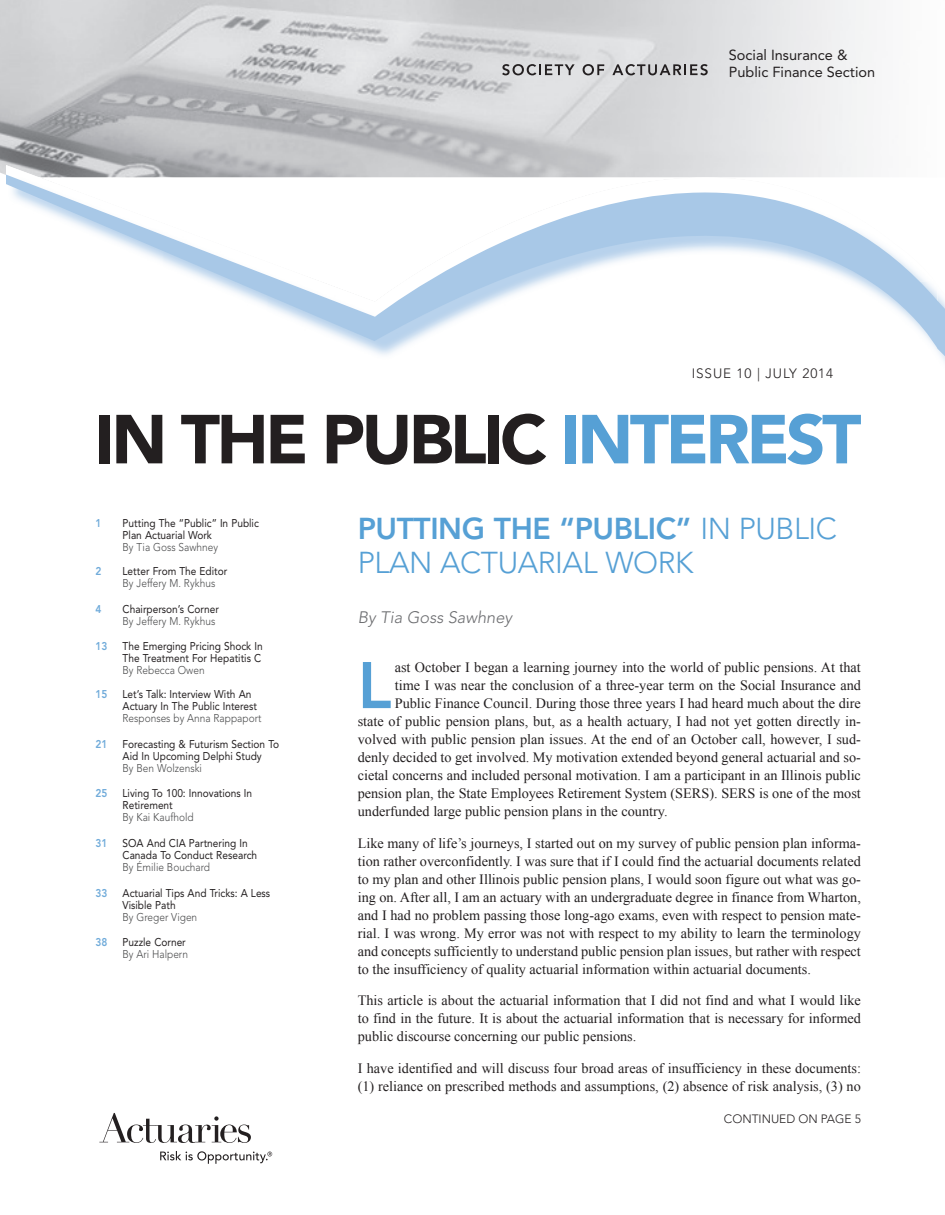
<style>
.page{position:relative;width:945px;height:1215px;background:#fff}
.page>*{position:absolute;margin:0;border:0;box-sizing:border-box;transform-origin:0 0}
.t1{font:800 65.1px "Avenir LT Std";color:#56a0d5}
.t2{font:300 30px/34.5px "Avenir LT Std";letter-spacing:-.015em;color:#56a0d5}
.t3{font:italic 300 16.5px "Avenir LT Std";color:#6c6d70}
.t4{font:14.55px/16.5px "Avenir LT Std";color:#231f20}
.t5{font:14.25px/18px "Times New Roman";color:#231f20;text-align:justify}
.t6{font:300 13.5px "Avenir LT Std";letter-spacing:.07em;color:#231f20}
.t7{font:300 12px "Avenir LT Std";color:#231f20}
.t8{font:11.25px/12px "Avenir LT Std";color:#231f20;scale:.9 1}
.t9{font:300 11.25px "Avenir LT Std";color:#4b4c4d;scale:.9 1}
.t10{font:800 11.25px "Avenir LT Std";color:#70abda;scale:.9 1}
.s1{font-weight:800}
</style>
<div class="page">
<img style="left:0;top:0;width:872px;height:175px">
<svg style="left:6px;top:33px;width:866px;height:15px;background:#d9dadc"></svg>
<svg style="left:6px;top:48px;width:939px;height:314px"></svg>
<svg style="left:502px;top:64px;width:73px;height:11px"></svg>
<svg style="left:583px;top:64px;width:21px;height:11px"></svg>
<svg style="left:612px;top:64px;width:96px;height:11px"></svg>
<div style="left:99px;top:415px;width:11px;height:48px;background:#231f20"></div>
<svg style="left:116px;top:415px;width:46px;height:48px"></svg>
<svg style="left:181px;top:415px;width:83px;height:48px"></svg>
<svg style="left:271px;top:415px;width:34px;height:48px"></svg>
<svg style="left:327px;top:415px;width:80px;height:50px"></svg>
<svg style="left:414px;top:415px;width:72px;height:48px"></svg>
<div style="left:488px;top:415px;width:11px;height:48px;background:#231f20"></div>
<svg style="left:502px;top:414px;width:44px;height:51px"></svg>
<div style="left:565px;top:415px;width:11px;height:48px;background:#56a0d5"></div>
<svg style="left:582px;top:414px;width:279px;height:51px"></svg>
<svg style="left:99px;top:1113px;width:152px;height:30px"></svg>
<svg style="left:160px;top:1151px;width:112px;height:13px"></svg>
<p class="t4" style="left:729px;top:47px;width:148px">Social Insurance &amp;<br>Public Finance Section</p>
<p class="t10" style="left:96px;top:517px;width:8px">1</p>
<p class="t8" style="left:123px;top:518px;width:153px">Putting The “Public” In Public<br>Plan Actuarial Work</p>
<p class="t9" style="left:123px;top:541px;width:108px">By Tia Goss Sawhney</p>
<p class="t10" style="left:96px;top:565px;width:8px">2</p>
<p class="t8" style="left:123px;top:566px;width:118px">Letter From The Editor</p>
<p class="t9" style="left:123px;top:577px;width:105px">By Jeffery M. Rykhus</p>
<p class="t10" style="left:96px;top:602px;width:8px">4</p>
<p class="t8" style="left:123px;top:603px;width:109px">Chairperson’s Corner</p>
<p class="t9" style="left:123px;top:614px;width:105px">By Jeffery M. Rykhus</p>
<p class="t10" style="left:96px;top:640px;width:15px">13</p>
<p class="t8" style="left:123px;top:641px;width:157px">The Emerging Pricing Shock In<br>The Treatment For Hepatitis C</p>
<p class="t9" style="left:123px;top:664px;width:93px">By Rebecca Owen</p>
<p class="t10" style="left:96px;top:688px;width:15px">15</p>
<p class="t8" style="left:123px;top:689px;width:151px">Let’s Talk: Interview With An<br>Actuary In The Public Interest</p>
<p class="t9" style="left:123px;top:712px;width:156px">Responses by Anna Rappaport</p>
<p class="t10" style="left:96px;top:737px;width:15px">21</p>
<p class="t8" style="left:123px;top:738px;width:175px">Forecasting &amp; Futurism Section To<br>Aid In Upcoming Delphi Study</p>
<p class="t9" style="left:123px;top:762px;width:90px">By Ben Wolzenski</p>
<p class="t10" style="left:96px;top:787px;width:15px">25</p>
<p class="t8" style="left:123px;top:788px;width:146px">Living To 100: Innovations In<br>Retirement</p>
<p class="t9" style="left:123px;top:811px;width:80px">By Kai Kaufhold</p>
<p class="t10" style="left:96px;top:836px;width:15px">31</p>
<p class="t8" style="left:123px;top:837px;width:151px">SOA And CIA Partnering In<br>Canada To Conduct Research</p>
<p class="t9" style="left:123px;top:861px;width:99px">By Émilie Bouchard</p>
<p class="t10" style="left:96px;top:886px;width:15px">33</p>
<p class="t8" style="left:123px;top:887px;width:166px">Actuarial Tips And Tricks: A Less<br>Visible Path</p>
<p class="t9" style="left:123px;top:910px;width:84px">By Greger Vigen</p>
<p class="t10" style="left:96px;top:935px;width:15px">38</p>
<p class="t8" style="left:123px;top:936px;width:72px">Puzzle Corner</p>
<p class="t9" style="left:123px;top:948px;width:74px">By Ari Halpern</p>
<p class="t6" style="left:692px;top:366px;width:143px">ISSUE 10 | JULY 2014</p>
<h2 class="t2" style="left:358px;top:511px;width:481px"><span class="s1">PUTTING THE “PUBLIC”</span> IN PUBLIC<br>PLAN ACTUARIAL WORK</h2>
<p class="t3" style="left:358px;top:607px;width:156px">By Tia Goss Sawhney</p>
<h1 class="t1" style="left:358px;top:647px;width:35px">L</h1>
<p class="t5" style="left:395px;top:658px;width:468px">ast October I began a learning journey into the world of public pensions. At that</p>
<p class="t5" style="left:395px;top:676px;width:468px">time I was near the conclusion of a three-year term on the Social Insurance and</p>
<p class="t5" style="left:395px;top:694px;width:468px">Public Finance Council. During those three years I had heard much about the dire</p>
<p class="t5" style="left:358px;top:712px;width:505px">state of public pension plans, but, as a health actuary, I had not yet gotten directly in-</p>
<p class="t5" style="left:358px;top:730px;width:505px">volved with public pension plan issues. At the end of an October call, however, I sud-</p>
<p class="t5" style="left:358px;top:748px;width:505px">denly decided to get involved. My motivation extended beyond general actuarial and so-</p>
<p class="t5" style="left:358px;top:766px;width:505px">cietal concerns and included personal motivation. I am a participant in an Illinois public</p>
<p class="t5" style="left:358px;top:784px;width:505px">pension plan, the State Employees Retirement System (SERS). SERS is one of the most</p>
<p class="t5" style="left:358px;top:802px;width:311px">underfunded large public pension plans in the country.</p>
<p class="t5" style="left:358px;top:834px;width:505px">Like many of life’s journeys, I started out on my survey of public pension plan informa&shy;tion rather overconfidently. I was sure that if I could find the actuarial documents related to my plan and other Illinois public pension plans, I would soon figure out what was go&shy;ing on. After all, I am an actuary with an undergraduate degree in finance from Wharton, and I had no problem passing those long-ago exams, even with respect to pension mate&shy;rial. I was wrong. My error was not with respect to my ability to learn the terminology and concepts sufficiently to understand public pension plan issues, but rather with respect to the insufficiency of quality actuarial information within actuarial documents.</p>
<p class="t5" style="left:358px;top:991px;width:505px">This article is about the actuarial information that I did not find and what I would like to find in the future. It is about the actuarial information that is necessary for informed public discourse concerning our public pensions.</p>
<p class="t5" style="left:358px;top:1059px;width:505px">I have identified and will discuss four broad areas of insufficiency in these documents: (1) reliance on prescribed methods and assumptions, (2) absence of risk analysis, (3) no</p>
<p class="t7" style="left:724px;top:1112px;width:138px">CONTINUED ON PAGE 5</p>
</div>
